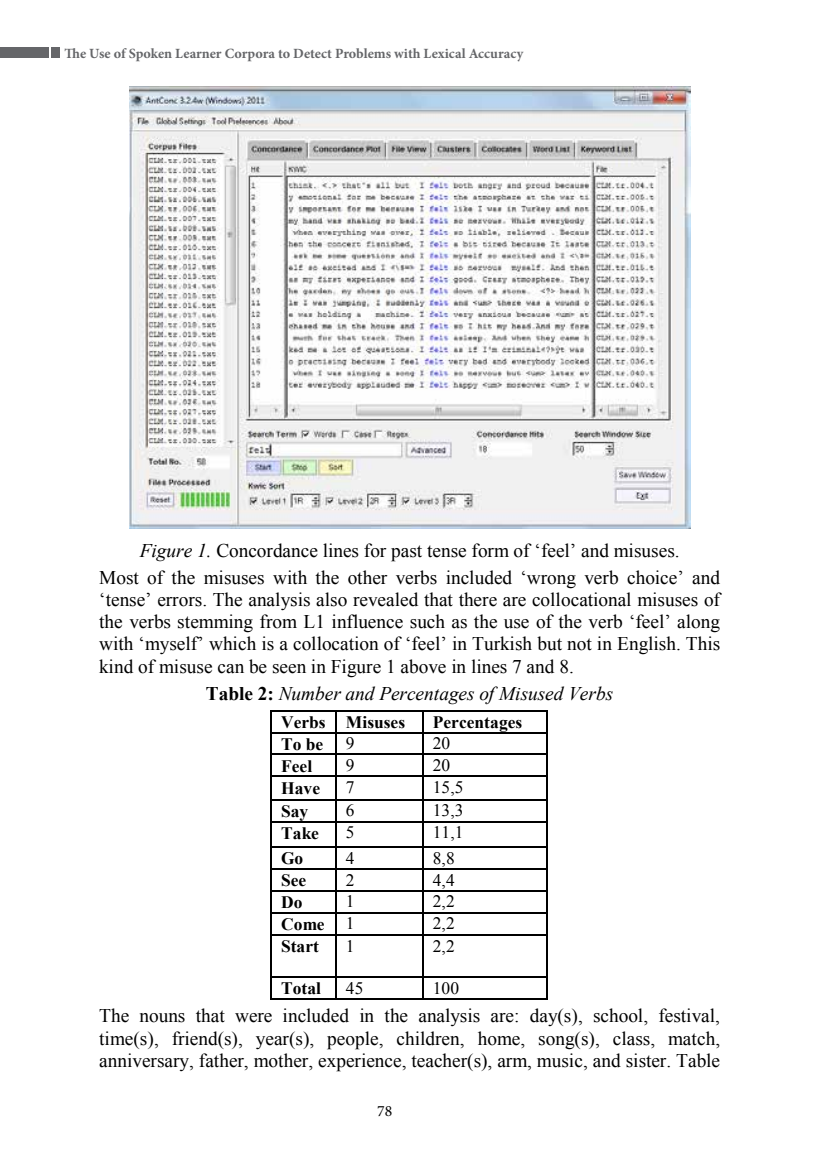
<style>
.page{position:relative;width:819px;height:1166px;background:#fff}
.page>*{position:absolute;margin:0;border:0;box-sizing:border-box;transform-origin:0 0}
.t1{font:19.25px/22.1px "Times New Roman";color:#000;text-align:justify}
.t2{font:italic 19.25px "Times New Roman";color:#000}
.t3{font:700 17.5px "Times New Roman";color:#000}
.t4{font:17.5px "Times New Roman";letter-spacing:.005em;color:#000}
.t5{font:15.75px "Minion Pro";color:#000}
.t6{font:700 14.17px "Minion Pro";color:#656669}
.s1{font-style:italic}
.s2{font-weight:700;font-style:normal}
.s3{font-weight:400}
</style>
<div class="page">
<div style="left:0;top:47px;width:49px;height:11px;background:#656669"></div>
<div style="left:51px;top:47px;width:9px;height:11px;background:#656669"></div>
<img style="left:129px;top:87px;width:561px;height:442px">
<hr style="left:272px;top:710px;width:63px;height:1px;background:#000">
<hr style="left:337px;top:710px;width:85px;height:1px;background:#000">
<hr style="left:424px;top:710px;width:122px;height:1px;background:#000">
<hr style="left:270px;top:711px;width:2px;height:21px;background:#000">
<hr style="left:335px;top:711px;width:2px;height:21px;background:#000">
<hr style="left:422px;top:711px;width:2px;height:21px;background:#000">
<hr style="left:546px;top:711px;width:2px;height:21px;background:#000">
<hr style="left:272px;top:732px;width:63px;height:1px;background:#000">
<hr style="left:337px;top:732px;width:85px;height:1px;background:#000">
<hr style="left:424px;top:732px;width:122px;height:1px;background:#000">
<hr style="left:270px;top:733px;width:2px;height:20px;background:#000">
<hr style="left:335px;top:733px;width:2px;height:20px;background:#000">
<hr style="left:422px;top:733px;width:2px;height:20px;background:#000">
<hr style="left:546px;top:733px;width:2px;height:20px;background:#000">
<hr style="left:272px;top:753px;width:63px;height:2px;background:#000">
<hr style="left:337px;top:753px;width:85px;height:2px;background:#000">
<hr style="left:424px;top:753px;width:122px;height:2px;background:#000">
<hr style="left:270px;top:755px;width:2px;height:20px;background:#000">
<hr style="left:335px;top:755px;width:2px;height:20px;background:#000">
<hr style="left:422px;top:755px;width:2px;height:20px;background:#000">
<hr style="left:546px;top:755px;width:2px;height:20px;background:#000">
<hr style="left:272px;top:775px;width:63px;height:2px;background:#000">
<hr style="left:337px;top:775px;width:85px;height:2px;background:#000">
<hr style="left:424px;top:775px;width:122px;height:2px;background:#000">
<hr style="left:270px;top:777px;width:2px;height:22px;background:#000">
<hr style="left:335px;top:777px;width:2px;height:22px;background:#000">
<hr style="left:422px;top:777px;width:2px;height:22px;background:#000">
<hr style="left:546px;top:777px;width:2px;height:22px;background:#000">
<hr style="left:272px;top:799px;width:63px;height:1px;background:#000">
<hr style="left:337px;top:799px;width:85px;height:1px;background:#000">
<hr style="left:424px;top:799px;width:122px;height:1px;background:#000">
<hr style="left:270px;top:800px;width:2px;height:21px;background:#000">
<hr style="left:335px;top:800px;width:2px;height:21px;background:#000">
<hr style="left:422px;top:800px;width:2px;height:21px;background:#000">
<hr style="left:546px;top:800px;width:2px;height:21px;background:#000">
<hr style="left:272px;top:821px;width:63px;height:1px;background:#000">
<hr style="left:337px;top:821px;width:85px;height:1px;background:#000">
<hr style="left:424px;top:821px;width:122px;height:1px;background:#000">
<hr style="left:270px;top:822px;width:2px;height:24px;background:#000">
<hr style="left:335px;top:822px;width:2px;height:24px;background:#000">
<hr style="left:422px;top:822px;width:2px;height:24px;background:#000">
<hr style="left:546px;top:822px;width:2px;height:24px;background:#000">
<hr style="left:272px;top:846px;width:63px;height:2px;background:#000">
<hr style="left:337px;top:846px;width:85px;height:2px;background:#000">
<hr style="left:424px;top:846px;width:122px;height:2px;background:#000">
<hr style="left:270px;top:848px;width:2px;height:20px;background:#000">
<hr style="left:335px;top:848px;width:2px;height:20px;background:#000">
<hr style="left:422px;top:848px;width:2px;height:20px;background:#000">
<hr style="left:546px;top:848px;width:2px;height:20px;background:#000">
<hr style="left:272px;top:868px;width:63px;height:1px;background:#000">
<hr style="left:337px;top:868px;width:85px;height:1px;background:#000">
<hr style="left:424px;top:868px;width:122px;height:1px;background:#000">
<hr style="left:270px;top:869px;width:2px;height:21px;background:#000">
<hr style="left:335px;top:869px;width:2px;height:21px;background:#000">
<hr style="left:422px;top:869px;width:2px;height:21px;background:#000">
<hr style="left:546px;top:869px;width:2px;height:21px;background:#000">
<hr style="left:272px;top:890px;width:63px;height:1px;background:#000">
<hr style="left:337px;top:890px;width:85px;height:1px;background:#000">
<hr style="left:424px;top:890px;width:122px;height:1px;background:#000">
<hr style="left:270px;top:891px;width:2px;height:21px;background:#000">
<hr style="left:335px;top:891px;width:2px;height:21px;background:#000">
<hr style="left:422px;top:891px;width:2px;height:21px;background:#000">
<hr style="left:546px;top:891px;width:2px;height:21px;background:#000">
<hr style="left:272px;top:912px;width:63px;height:1px;background:#000">
<hr style="left:337px;top:912px;width:85px;height:1px;background:#000">
<hr style="left:424px;top:912px;width:122px;height:1px;background:#000">
<hr style="left:270px;top:913px;width:2px;height:21px;background:#000">
<hr style="left:335px;top:913px;width:2px;height:21px;background:#000">
<hr style="left:422px;top:913px;width:2px;height:21px;background:#000">
<hr style="left:546px;top:913px;width:2px;height:21px;background:#000">
<hr style="left:272px;top:934px;width:63px;height:2px;background:#000">
<hr style="left:337px;top:934px;width:85px;height:2px;background:#000">
<hr style="left:424px;top:934px;width:122px;height:2px;background:#000">
<hr style="left:270px;top:936px;width:2px;height:40px;background:#000">
<hr style="left:335px;top:936px;width:2px;height:40px;background:#000">
<hr style="left:422px;top:936px;width:2px;height:40px;background:#000">
<hr style="left:546px;top:936px;width:2px;height:40px;background:#000">
<hr style="left:272px;top:976px;width:63px;height:2px;background:#000">
<hr style="left:337px;top:976px;width:85px;height:2px;background:#000">
<hr style="left:424px;top:976px;width:122px;height:2px;background:#000">
<hr style="left:270px;top:978px;width:2px;height:20px;background:#000">
<hr style="left:272px;top:998px;width:63px;height:2px;background:#000">
<hr style="left:335px;top:978px;width:2px;height:20px;background:#000">
<hr style="left:337px;top:998px;width:85px;height:2px;background:#000">
<hr style="left:422px;top:978px;width:2px;height:20px;background:#000">
<hr style="left:424px;top:998px;width:122px;height:2px;background:#000">
<hr style="left:546px;top:978px;width:2px;height:20px;background:#000">
<p class="t6" style="left:64px;top:43px;width:460px">The Use of Spoken Learner Corpora to Detect Problems with Lexical Accuracy</p>
<p class="t1" style="left:99px;top:536px;width:622px;line-height:27.5px;text-align:center"><span class="s1">Figure 1.</span> Concordance lines for past tense form of ‘feel’ and misuses.<br>Most of the misuses with the other verbs included ‘wrong verb choice’ and</p>
<p class="t1" style="left:99px;top:588px;width:622px">‘tense’ errors. The analysis also revealed that there are collocational misuses of the verbs stemming from L1 influence such as the use of the verb ‘feel’ along with ‘myself’ which is a collocation of ‘feel’ in Turkish but not in English. This kind of misuse can be seen in Figure 1 above in lines 7 and 8.</p>
<p class="t2" style="left:206px;top:680px;width:409px"><span class="s2">Table 2:</span> Number and Percentages of Misused Verbs</p>
<p class="t3" style="left:281px;top:710px;width:125px">Verbs Misuses</p>
<p class="t3" style="left:433px;top:710px;width:91px">Percentages</p>
<p class="t3" style="left:281px;top:732px;width:44px">To be</p>
<p class="t4" style="left:346px;top:732px;width:10px">9</p>
<p class="t4" style="left:433px;top:732px;width:19px">20</p>
<p class="t3" style="left:281px;top:754px;width:33px">Feel</p>
<p class="t4" style="left:346px;top:753px;width:10px">9</p>
<p class="t4" style="left:433px;top:753px;width:19px">20</p>
<p class="t3" style="left:281px;top:775px;width:41px">Have</p>
<p class="t4" style="left:346px;top:775px;width:10px">7</p>
<p class="t4" style="left:433px;top:775px;width:32px">15,5</p>
<p class="t3" style="left:281px;top:799px;width:29px">Say</p>
<p class="t4" style="left:346px;top:799px;width:10px">6</p>
<p class="t4" style="left:433px;top:799px;width:32px">13,3</p>
<p class="t3" style="left:281px;top:821px;width:39px">Take</p>
<p class="t4" style="left:346px;top:820px;width:10px">5</p>
<p class="t4" style="left:433px;top:820px;width:32px">11,1</p>
<p class="t3" style="left:281px;top:846px;width:24px">Go</p>
<p class="t4" style="left:346px;top:846px;width:10px">4</p>
<p class="t4" style="left:433px;top:846px;width:23px">8,8</p>
<p class="t3" style="left:281px;top:868px;width:27px">See</p>
<p class="t4" style="left:346px;top:868px;width:10px">2</p>
<p class="t4" style="left:433px;top:868px;width:23px">4,4</p>
<p class="t3" style="left:281px;top:890px;width:23px">Do</p>
<p class="t4" style="left:346px;top:890px;width:10px">1</p>
<p class="t4" style="left:433px;top:890px;width:23px">2,2</p>
<p class="t3" style="left:281px;top:911px;width:75px">Come <span class="s3">1</span></p>
<p class="t4" style="left:433px;top:911px;width:23px">2,2</p>
<p class="t3" style="left:281px;top:934px;width:39px">Start</p>
<p class="t4" style="left:346px;top:934px;width:10px">1</p>
<p class="t4" style="left:433px;top:934px;width:23px">2,2</p>
<p class="t3" style="left:281px;top:976px;width:41px">Total</p>
<p class="t4" style="left:346px;top:976px;width:19px">45</p>
<p class="t4" style="left:433px;top:976px;width:28px">100</p>
<p class="t1" style="left:99px;top:1004px;width:622px">The nouns that were included in the analysis are: day(s), school, festival, time(s), friend(s), year(s), people, children, home, song(s), class, match, anniversary, father, mother, experience, teacher(s), arm, music, and sister. Table</p>
<p class="t5" style="left:377px;top:1101px;width:17px">78</p>
</div>
